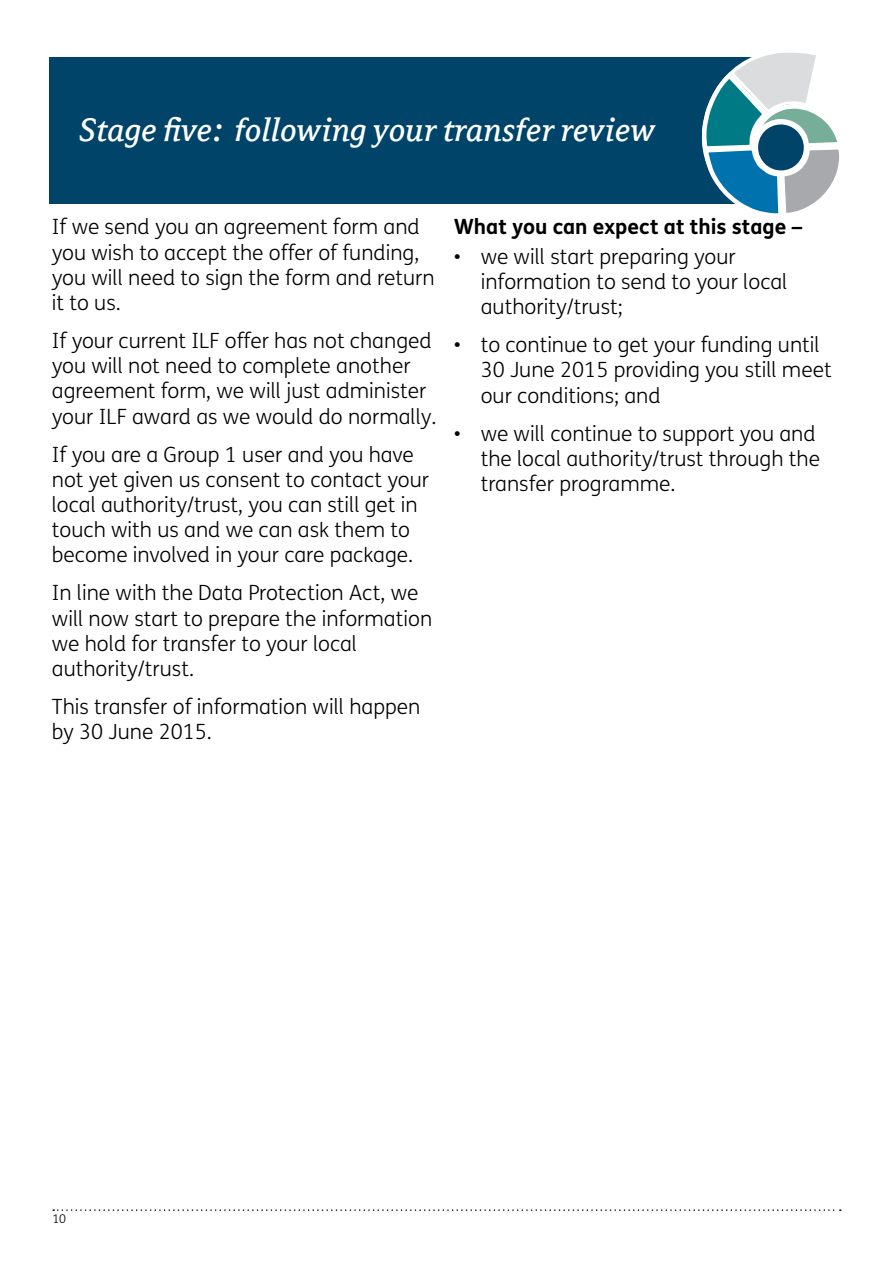
<style>
.page{position:relative;width:893px;height:1263px;background:#fff}
.page>*{position:absolute;margin:0;border:0;box-sizing:border-box;transform-origin:0 0}
.headings{font:italic 36px "Avance";color:#fff}
.body_text{font:300 21px/25.2px "FS Me";color:#000}
.bold_text_normal{font:700 21px "FS Me";color:#000}
.t1{font:300 12px "FS Me";color:#000}
</style>
<div class="page">
<svg style="left:53px;top:1209px;width:788px;height:2px"></svg>
<div style="left:49px;top:57px;width:755px;height:147px;background:#00446a"></div>
<svg style="left:701px;top:52px;width:138px;height:162px"></svg>
<p class="headings" style="left:79px;top:112px;width:578px">Stage five: following your transfer review</p>
<p class="body_text" style="left:52px;top:215px;width:384px">If we send you an agreement form and you wish to accept the offer of funding, you will need to sign the form and return it to us.</p>
<p class="body_text" style="left:52px;top:329px;width:386px">If your current ILF offer has not changed you will not need to complete another agreement form, we will just administer your ILF award as we would do normally.</p>
<p class="body_text" style="left:52px;top:442px;width:379px">If you are a Group 1 user and you have not yet given us consent to contact your local authority/trust, you can still get in touch with us and we can ask them to become involved in your care package.</p>
<p class="body_text" style="left:52px;top:581px;width:382px">In line with the Data Protection Act, we will now start to prepare the information we hold for transfer to your local authority/trust.</p>
<p class="body_text" style="left:52px;top:694px;width:370px">This transfer of information will happen by 30 June 2015.</p>
<p class="bold_text_normal" style="left:454px;top:214px;width:350px">What you can expect at this stage –</p>
<p class="body_text" style="left:481px;top:244px;width:308px;text-indent:-27px">• we will start preparing your information to send to your local authority/trust;</p>
<p class="body_text" style="left:481px;top:333px;width:353px;text-indent:-27px">• to continue to get your funding until<br>30 June 2015 providing you still meet our conditions; and</p>
<p class="body_text" style="left:481px;top:421px;width:341px;text-indent:-27px">• we will continue to support you and the local authority/trust through the transfer programme.</p>
<p class="t1" style="left:52px;top:1212px;width:15px">10</p>
</div>
